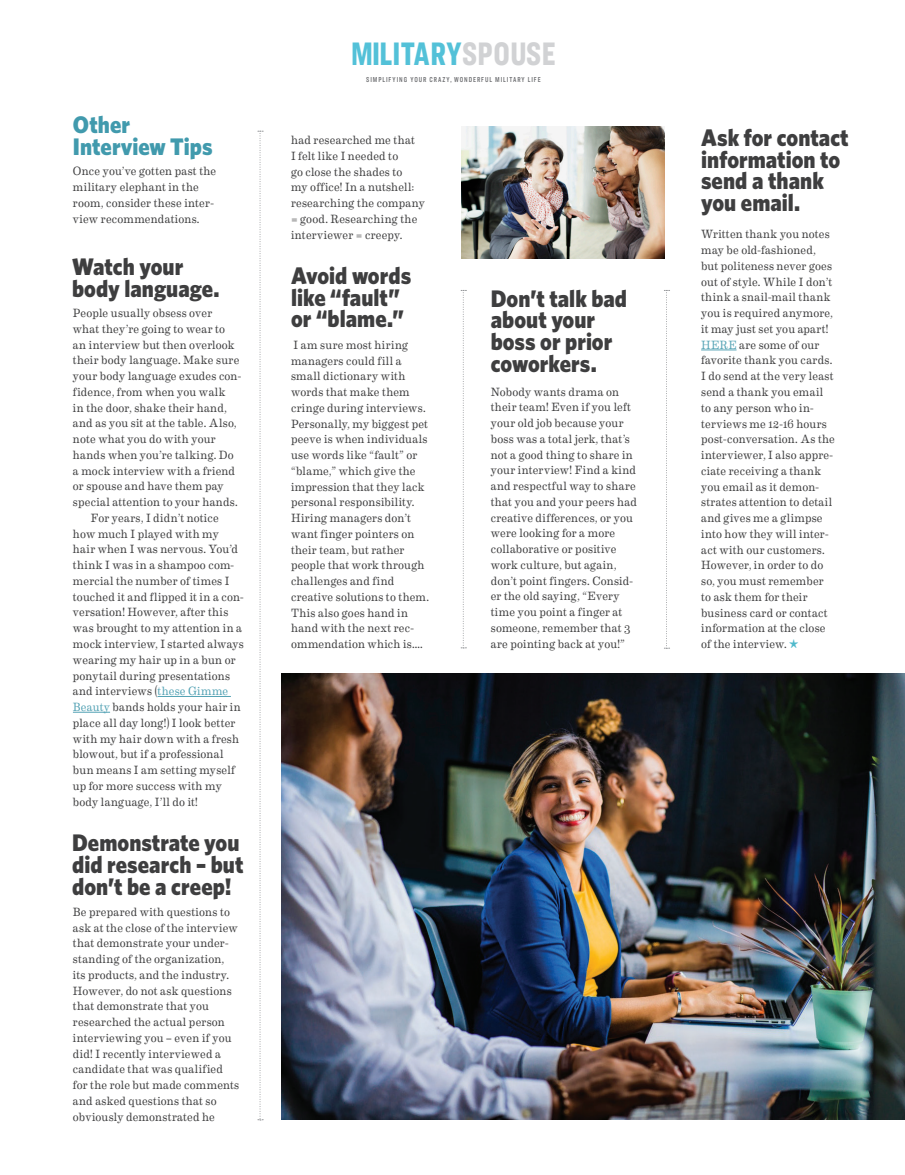
<style>
.page{position:relative;width:905px;height:1175px;background:#fff}
.page>*{position:absolute;margin:0;border:0;box-sizing:border-box;transform-origin:0 0}
.t1{font:900 33.75px "Ringside Compressed";letter-spacing:.015em;color:#53c1d8;scale:.93 1}
.Feature_BC{font:900 24px/21.8px "Whitney";color:#3e3e3f;scale:.93 1}
.Feature_BC-2{font:900 24px "Whitney";color:#419aad;scale:.93 1}
.Feature_BC-3{font:12px/15.8px "Eames Century Modern";letter-spacing:.015em;color:#3e3e3f;scale:.93 1}
.t2{font:7.5px "Ringside Compressed Semi";letter-spacing:.135em;color:#6c6d70;scale:.91 1}
.s1{color:#53a2b4}
.s2{color:#d1d2d4}
.s3{font-family:"Monotype Sorts";color:#4fb9cb}
</style>
<div class="page">
<img style="left:461px;top:127px;width:203px;height:132px">
<hr style="left:157px;top:696px;width:74px;height:1px;background:#53a2b4">
<hr style="left:73px;top:712px;width:37px;height:1px;background:#53a2b4">
<hr style="left:701px;top:349px;width:35px;height:1px;background:#53a2b4">
<svg style="left:258px;top:131px;width:5px;height:989px"></svg>
<svg style="left:461px;top:290px;width:5px;height:358px"></svg>
<svg style="left:664px;top:290px;width:5px;height:359px"></svg>
<img style="left:282px;top:673px;width:622px;height:446px">
<p class="Feature_BC-2" style="left:73px;top:108px;width:63px">Other</p>
<p class="Feature_BC-2" style="left:73px;top:130px;width:152px">Interview Tips</p>
<p class="Feature_BC-3" style="left:73px;top:162px;width:156px">Once you’ve gotten past the military elephant in the room, consider these inter&shy;view recommendations.</p>
<p class="Feature_BC" style="left:72px;top:255px;width:160px">Watch your body language.</p>
<p class="Feature_BC-3" style="left:73px;top:304px;width:182px">People usually obsess over what they’re going to wear to an interview but then overlook their body language. Make sure your body language exudes con&shy;fidence, from when you walk<br>in the door, shake their hand, and as you sit at the table. Also, note what you do with your hands when you’re talking. Do a mock interview with a friend or spouse and have them pay special attention to your hands.</p>
<p class="Feature_BC-3" style="left:73px;top:509px;width:185px;text-indent:18px">For years, I didn’t notice how much I played with my hair when I was nervous. You’d think I was in a shampoo com&shy;mercial the number of times I touched it and flipped it in a con&shy;versation! However, after this was brought to my attention in a mock interview, I started always wearing my hair up in a bun or ponytail during presentations and interviews (<span class="s1">these Gimme<br>Beauty</span> bands holds your hair in place all day long!) I look better with my hair down with a fresh blowout, but if a professional bun means I am setting myself up for more success with my body language, I’ll do it!</p>
<p class="Feature_BC" style="left:72px;top:831px;width:186px">Demonstrate you did research – but don’t be a creep!</p>
<p class="Feature_BC-3" style="left:73px;top:903px;width:180px">Be prepared with questions to ask at the close of the interview that demonstrate your under&shy;standing of the organization, its products, and the industry.<br>However, do not ask questions that demonstrate that you researched the actual person interviewing you – even if you did! I recently interviewed a candidate that was qualified for the role but made comments and asked questions that so obviously demonstrated he</p>
<p class="t1" style="left:351px;top:30px;width:221px">MILITARY<span class="s2">SPOUSE</span></p>
<p class="t2" style="left:366px;top:74px;width:193px">SIMPLIFYING YOUR CRAZY, WONDERFUL MILITARY LIFE</p>
<p class="Feature_BC-3" style="left:291px;top:131px;width:145px">had researched me that<br>I felt like I needed to<br>go close the shades to<br>my office! In a nutshell: researching the company = good. Researching the interviewer = creepy.</p>
<p class="Feature_BC" style="left:291px;top:264px;width:131px">Avoid words like “fault” or “blame.”</p>
<p class="Feature_BC-3" style="left:291px;top:336px;width:150px">I am sure most hiring managers could fill a small dictionary with words that make them cringe during interviews.<br>Personally, my biggest pet peeve is when individuals use words like “fault” or “blame,” which give the impression that they lack personal responsibility.<br>Hiring managers don’t want finger pointers on their team, but rather people that work through challenges and find creative solutions to them.<br>This also goes hand in hand with the next rec&shy;ommendation which is….</p>
<p class="Feature_BC" style="left:491px;top:287px;width:148px">Don’t talk bad about your boss or prior coworkers.</p>
<p class="Feature_BC-3" style="left:491px;top:383px;width:159px">Nobody wants drama on their team! Even if you left your old job because your boss was a total jerk, that’s not a good thing to share in your interview! Find a kind and respectful way to share that you and your peers had creative differences, or you were looking for a more collaborative or positive work culture, but again, don’t point fingers. Consid&shy;er the old saying, “Every time you point a finger at someone, remember that 3 are pointing back at you!”</p>
<p class="Feature_BC" style="left:701px;top:126px;width:160px">Ask for contact information to send a thank you email.</p>
<p class="Feature_BC-3" style="left:701px;top:226px;width:145px">Written thank you notes may be old-fashioned, but politeness never goes out of style. While I don’t think a snail-mail thank you is required anymore, it may just set you apart!<br><span class="s1">HERE</span> are some of our favorite thank you cards.<br>I do send at the very least send a thank you email to any person who in&shy;terviews me 12-16 hours post-conversation. As the interviewer, I also appre&shy;ciate receiving a thank you email as it demon&shy;strates attention to detail and gives me a glimpse into how they will inter&shy;act with our customers.<br>However, in order to do so, you must remember to ask them for their business card or contact information at the close of the interview. <span class="s3">H</span></p>
</div>
